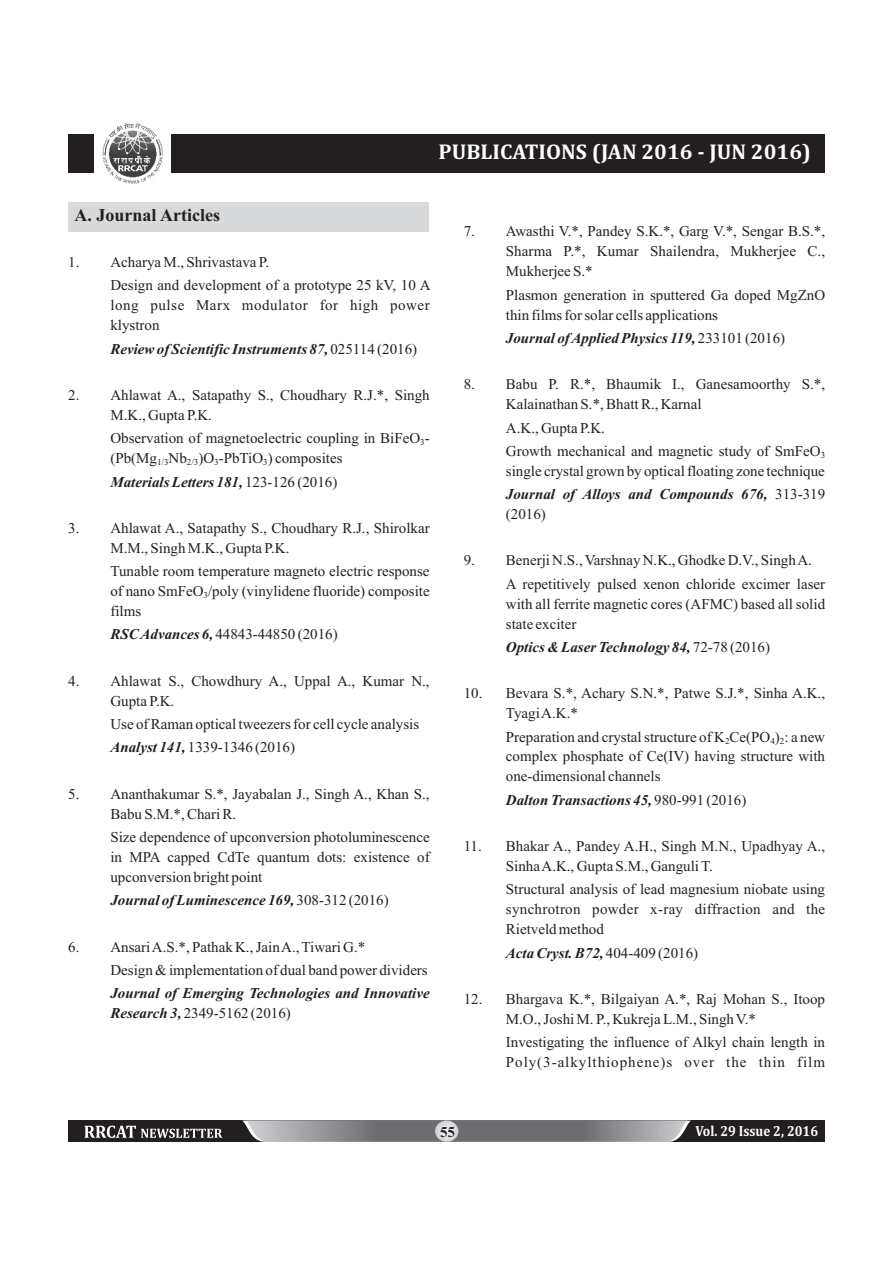
<style>
.page{position:relative;width:893px;height:1263px;background:#fff}
.page>*{position:absolute;margin:0;border:0;box-sizing:border-box;transform-origin:0 0}
.t1{font:700 21.6px "Cambria";color:#fff}
.t2{font:700 18px "Times New Roman";color:#231f20}
.t3{font:15px/20px "Times New Roman";color:#231f20}
.t4{font:italic 700 15px/20px "Times New Roman";color:#231f20}
.t5{font:15px/20px "Times New Roman";letter-spacing:.035em;color:#231f20}
.t6{font:700 15px "Times New Roman";color:#231f20}
.t7{font:700 14.85px "Cambria";color:#fff;scale:.89 1}
.t8{font:9px "Times New Roman";color:#231f20}
.s1{font-weight:400;font-style:normal}
.s2{font-weight:700;font-style:italic}
</style>
<div class="page">
<div style="left:68px;top:134px;width:757px;height:38px;background:#231f20"></div>
<div style="left:68px;top:1120px;width:757px;height:22px;background:#231f20"></div>
<svg style="left:242px;top:1120px;width:449px;height:22px;background:#838487"></svg>
<svg style="left:435px;top:1120px;width:23px;height:22px"></svg>
<svg style="left:84px;top:1125px;width:138px;height:13px"></svg>
<div style="left:68px;top:202px;width:360px;height:30px;background:#d8d9db"></div>
<div style="left:94px;top:122px;width:77px;height:62px;background:#fff"></div>
<img style="left:102px;top:122px;width:62px;height:62px">
<h1 class="t1" style="left:439px;top:143px;width:374px">PUBLICATIONS (JAN 2016 - JUN 2016)</h1>
<p class="t2" style="left:75px;top:209px;width:147px">A. Journal Articles</p>
<p class="t3" style="left:110px;top:252px;width:321px;line-height:23.2px;text-indent:-42px">1. Acharya M., Shrivastava P.<br>Design and development of a prototype 25 kV, 10 A</p>
<p class="t5" style="left:110px;top:297px;width:321px">long pulse Marx modulator for high power klystron</p>
<p class="t4" style="left:110px;top:340px;width:308px">Review of Scientific Instruments 87, <span class="s1">025114 (2016)</span></p>
<p class="t3" style="left:110px;top:387px;width:321px;text-indent:-42px">2. Ahlawat A., Satapathy S., Choudhary R.J.*, Singh<br>M.K., Gupta P.K.</p>
<p class="t3" style="left:110px;top:430px;width:321px">Observation of magnetoelectric coupling in BiFeO -<sub>3 </sub>(Pb(Mg Nb )O -PbTiO ) composites</p>
<p class="t8" style="left:157px;top:459px;width:13px">1/3</p>
<p class="t8" style="left:187px;top:459px;width:13px">2/3</p>
<p class="t8" style="left:214px;top:459px;width:6px">3</p>
<p class="t8" style="left:263px;top:459px;width:6px">3</p>
<p class="t4" style="left:110px;top:473px;width:228px">Materials Letters 181, <span class="s1">123-126 (2016)</span></p>
<p class="t3" style="left:110px;top:519px;width:321px;text-indent:-42px">3. Ahlawat A., Satapathy S., Choudhary R.J., Shirolkar<br>M.M., Singh M.K., Gupta P.K.</p>
<p class="t3" style="left:110px;top:563px;width:321px">Tunable room temperature magneto electric response of nano SmFeO /poly (vinylidene fluoride) composite</p>
<p class="t8" style="left:204px;top:592px;width:6px">3</p>
<p class="t3" style="left:110px;top:601px;width:229px;line-height:23.2px">films<br><span class="s2">RSC Advances 6,</span> 44843-44850 (2016)</p>
<p class="t3" style="left:110px;top:672px;width:321px;text-indent:-42px">4. Ahlawat S., Chowdhury A., Uppal A., Kumar N.,<br>Gupta P.K.</p>
<p class="t3" style="left:110px;top:714px;width:310px;line-height:23.2px">Use of Raman optical tweezers for cell cycle analysis<br><span class="s2">Analyst 141,</span> 1339-1346 (2016)</p>
<p class="t3" style="left:110px;top:785px;width:321px;text-indent:-42px">5. Ananthakumar S.*, Jayabalan J., Singh A., Khan S.,<br>Babu S.M.*, Chari R.</p>
<p class="t3" style="left:110px;top:828px;width:321px;text-align:justify">Size dependence of upconversion photoluminescence in MPA capped CdTe quantum dots: existence of upconversion bright point</p>
<p class="t4" style="left:110px;top:892px;width:280px">Journal of Luminescence 169, <span class="s1">308-312 (2016)</span></p>
<p class="t3" style="left:110px;top:936px;width:319px;line-height:23.2px;text-indent:-42px">6. Ansari A.S.*, Pathak K., Jain A., Tiwari G.*<br>Design &amp; implementation of dual band power dividers</p>
<p class="t4" style="left:110px;top:985px;width:321px">Journal of Emerging Technologies and Innovative<br>Research 3, <span class="s1">2349-5162 (2016)</span></p>
<p class="t3" style="left:506px;top:223px;width:321px;text-align:justify;text-indent:-42px">7. Awasthi V.*, Pandey S.K.*, Garg V.*, Sengar B.S.*, Sharma P.*, Kumar Shailendra, Mukherjee C., Mukherjee S.*</p>
<p class="t3" style="left:506px;top:286px;width:321px">Plasmon generation in sputtered Ga doped MgZnO thin films for solar cells applications</p>
<p class="t4" style="left:506px;top:329px;width:281px">Journal of Applied Physics 119, <span class="s1">233101 (2016)</span></p>
<p class="t3" style="left:506px;top:376px;width:321px;text-indent:-42px">8. Babu P. R.*, Bhaumik I., Ganesamoorthy S.*,<br>Kalainathan S.*, Bhatt R., Karnal</p>
<p class="t3" style="left:506px;top:417px;width:321px;line-height:23.2px">A.K., Gupta P.K.<br>Growth mechanical and magnetic study of SmFeO<sub>3</sub></p>
<p class="t3" style="left:506px;top:460px;width:321px;line-height:23.2px">single crystal grown by optical floating zone technique<br><span class="s2">Journal of Alloys and Compounds 676,</span> 313-319</p>
<p class="t3" style="left:506px;top:505px;width:41px">(2016)</p>
<p class="t3" style="left:506px;top:550px;width:321px;line-height:23.2px;text-indent:-42px">9. Benerji N.S., Varshnay N.K., Ghodke D.V., Singh A.<br>A repetitively pulsed xenon chloride excimer laser</p>
<p class="t3" style="left:506px;top:595px;width:321px">with all ferrite magnetic cores (AFMC) based all solid state exciter</p>
<p class="t4" style="left:506px;top:638px;width:266px">Optics &amp; Laser Technology 84, <span class="s1">72-78 (2016)</span></p>
<p class="t3" style="left:506px;top:685px;width:321px;text-indent:-42px">10. Bevara S.*, Achary S.N.*, Patwe S.J.*, Sinha A.K.,<br>Tyagi A.K.*</p>
<p class="t3" style="left:506px;top:728px;width:321px">Preparation and crystal structure of K Ce(PO ) : a new</p>
<p class="t8" style="left:725px;top:737px;width:6px">2</p>
<p class="t8" style="left:770px;top:737px;width:15px">4 2</p>
<p class="t3" style="left:506px;top:748px;width:321px">complex phosphate of Ce(IV) having structure with one-dimensional channels</p>
<p class="t4" style="left:506px;top:791px;width:242px">Dalton Transactions 45, <span class="s1">980-991 (2016)</span></p>
<p class="t3" style="left:506px;top:838px;width:321px;text-indent:-42px">11. Bhakar A., Pandey A.H., Singh M.N., Upadhyay A.,<br>Sinha A.K., Gupta S.M., Ganguli T.</p>
<p class="t3" style="left:506px;top:881px;width:321px;text-align:justify">Structural analysis of lead magnesium niobate using synchrotron powder x-ray diffraction and the Rietveld method</p>
<p class="t4" style="left:506px;top:944px;width:194px">Acta Cryst. B72, <span class="s1">404-409 (2016)</span></p>
<p class="t3" style="left:506px;top:990px;width:321px;text-indent:-42px">12. Bhargava K.*, Bilgaiyan A.*, Raj Mohan S., Itoop<br>M.O., Joshi M. P., Kukreja L.M., Singh V.*</p>
<p class="t3" style="left:506px;top:1034px;width:321px">Investigating the influence of Alkyl chain length in<br>Poly(3-alkylthiophene)s over the thin film</p>
<p class="t6" style="left:440px;top:1127px;width:16px">55</p>
<p class="t7" style="left:696px;top:1124px;width:139px">Vol. 29 Issue 2, 2016</p>
</div>
